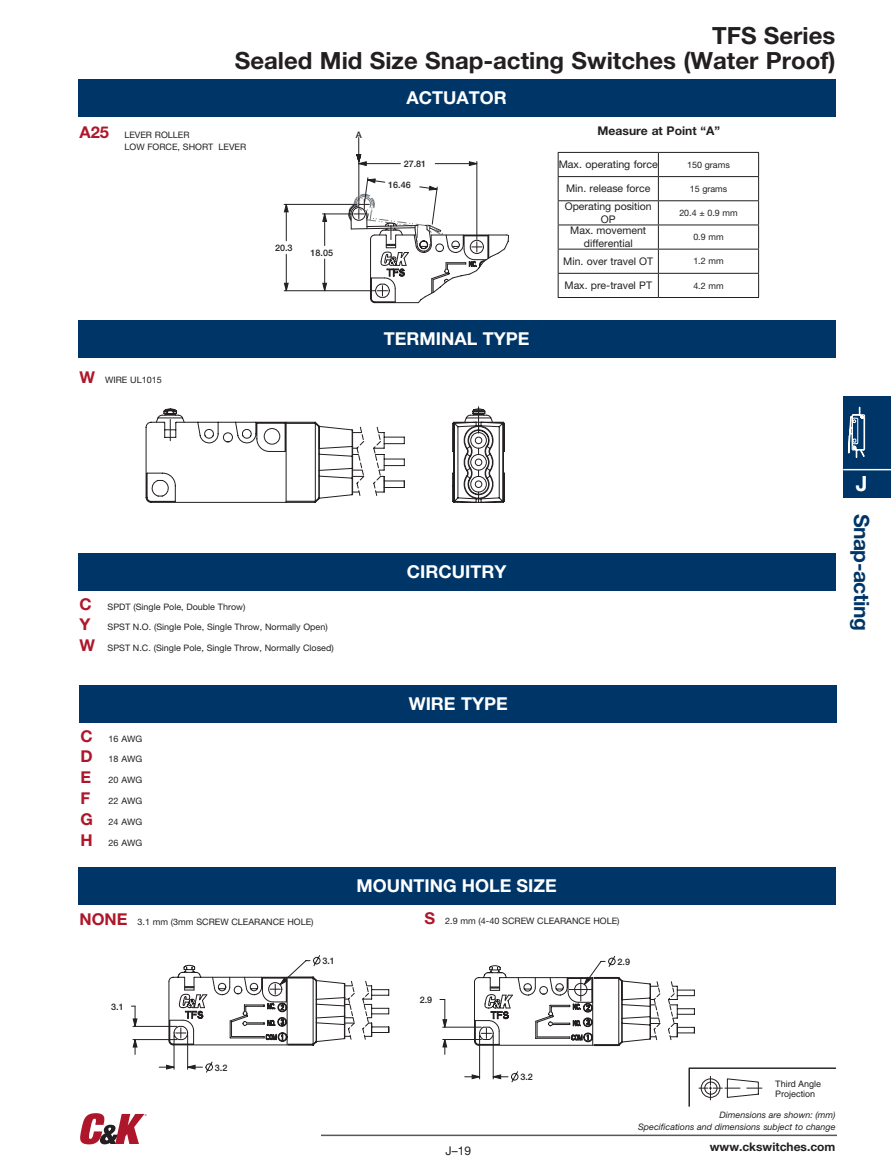
<style>
.page{position:relative;width:891px;height:1175px;background:#fff}
.page>*{position:absolute;margin:0;border:0;box-sizing:border-box;transform-origin:0 0}
.Page_head_left{font:700 23.7px "Helvetica Neue LT Std";color:#231f20}
.t1{font:700 21px "Helvetica Neue";letter-spacing:-.025em;color:#003667}
.t2{font:700 21px "Helvetica Neue";color:#fff}
.Category_head_-_wht{font:700 17.85px "Helvetica Neue LT Std";color:#fff}
.Main_head{font:700 12px "Helvetica Neue LT Std";color:#231f20}
.t3{font:12px "Helvetica Neue LT Std";color:#231f20}
.footer-url{font:700 11.85px "Helvetica Neue LT Std";color:#231f20}
.t4{font:10.5px/12.6px "Helvetica Neue LT Std";color:#231f20;text-align:center}
.t5{font:500 9px "Helvetica Neue";color:#231f20}
.Main_head-2{font:8.85px "Helvetica Neue LT Std";color:#231f20}
.footer-dim{font:italic 8.85px/11.9px "Helvetica Neue LT Std";color:#231f20;text-align:right}
.t6{font:8.85px/10.6px "Helvetica";color:#231f20}
.s1{font-weight:700;font-size:16.35px;color:#ae172b}
</style>
<div class="page">
<svg style="left:131px;top:955px;width:259px;height:115px"></svg>
<div style="left:844px;top:395px;width:47px;height:102px;background:#003667"></div>
<hr style="left:844px;top:469px;width:47px;height:1px;background:#fff">
<svg style="left:848px;top:406px;width:17px;height:52px"></svg>
<hr style="left:321px;top:1134px;width:516px;height:2px;background:#57585a">
<svg style="left:80px;top:1113px;width:67px;height:31px"></svg>
<div style="left:78px;top:79px;width:758px;height:37px;background:#003667"></div>
<svg style="left:283px;top:137px;width:226px;height:167px"></svg>
<svg style="left:558px;top:152px;width:201px;height:145px"></svg>
<hr style="left:558px;top:297px;width:100px;height:1px;background:#231f20">
<hr style="left:658px;top:297px;width:101px;height:1px;background:#231f20">
<div style="left:78px;top:320px;width:758px;height:38px;background:#003667"></div>
<svg style="left:146px;top:407px;width:359px;height:96px"></svg>
<div style="left:78px;top:867px;width:758px;height:37px;background:#003667"></div>
<div style="left:80px;top:685px;width:757px;height:37px;background:#003667"></div>
<div style="left:78px;top:553px;width:758px;height:37px;background:#003667"></div>
<svg style="left:442px;top:956px;width:394px;height:150px"></svg>
<p class="Page_head_left" style="left:712px;top:21px;width:125px">TFS Series</p>
<p class="Page_head_left" style="left:235px;top:46px;width:602px">Sealed Mid Size Snap-acting Switches (Water Proof)</p>
<p class="Category_head_-_wht" style="left:407px;top:87px;width:102px">ACTUATOR</p>
<p class="Main_head-2" style="left:80px;top:129px;width:112px"><span class="s1">A25</span> LEVER ROLLER</p>
<p class="t5" style="left:356px;top:129px;width:8px">A</p>
<p class="Main_head-2" style="left:125px;top:141px;width:123px">LOW FORCE, SHORT LEVER</p>
<p class="t5" style="left:275px;top:242px;width:19px">20.3</p>
<p class="t5" style="left:311px;top:247px;width:24px">18.05</p>
<p class="t5" style="left:404px;top:158px;width:24px">27.81</p>
<p class="t5" style="left:388px;top:179px;width:24px">16.46</p>
<p class="Main_head-2" style="left:80px;top:374px;width:84px"><span class="s1">W</span> WIRE UL1015</p>
<p class="Category_head_-_wht" style="left:384px;top:328px;width:147px">TERMINAL TYPE</p>
<p class="Main_head" style="left:598px;top:124px;width:124px">Measure at Point “A”</p>
<p class="t4" style="left:559px;top:158px;width:101px">Max. operating force</p>
<p class="Main_head-2" style="left:687px;top:159px;width:44px">150 grams</p>
<p class="t4" style="left:566px;top:182px;width:86px">Min. release force</p>
<p class="Main_head-2" style="left:690px;top:183px;width:39px">15 grams</p>
<p class="t4" style="left:565px;top:200px;width:89px">Operating position<br>OP</p>
<p class="Main_head-2" style="left:679px;top:208px;width:60px">20.4 ± 0.9 mm</p>
<p class="t4" style="left:570px;top:224px;width:77px">Max. movement differential</p>
<p class="Main_head-2" style="left:693px;top:232px;width:32px">0.9 mm</p>
<p class="t4" style="left:563px;top:255px;width:91px">Min. over travel OT</p>
<p class="Main_head-2" style="left:693px;top:256px;width:32px">1.2 mm</p>
<p class="t4" style="left:565px;top:279px;width:89px">Max. pre-travel PT</p>
<p class="Main_head-2" style="left:693px;top:280px;width:32px">4.2 mm</p>
<p class="Main_head-2" style="left:80px;top:601px;width:167px"><span class="s1">C</span> SPDT (Single Pole, Double Throw)</p>
<p class="Main_head-2" style="left:80px;top:622px;width:250px"><span class="s1">Y</span> SPST N.O. (Single Pole, Single Throw, Normally Open)</p>
<p class="Main_head-2" style="left:80px;top:643px;width:256px"><span class="s1">W</span> SPST N.C. (Single Pole, Single Throw, Normally Closed)</p>
<p class="Main_head-2" style="left:81px;top:733px;width:63px"><span class="s1">C</span> 16 AWG</p>
<p class="Main_head-2" style="left:81px;top:754px;width:63px"><span class="s1">D</span> 18 AWG</p>
<p class="Main_head-2" style="left:81px;top:775px;width:63px"><span class="s1">E</span> 20 AWG</p>
<p class="Main_head-2" style="left:81px;top:795px;width:63px"><span class="s1">F</span> 22 AWG</p>
<p class="Main_head-2" style="left:81px;top:816px;width:63px"><span class="s1">G</span> 24 AWG</p>
<p class="Main_head-2" style="left:81px;top:837px;width:63px"><span class="s1">H</span> 26 AWG</p>
<p class="Category_head_-_wht" style="left:407px;top:560px;width:101px">CIRCUITRY</p>
<p class="Category_head_-_wht" style="left:409px;top:692px;width:101px">WIRE TYPE</p>
<p class="Category_head_-_wht" style="left:357px;top:874px;width:202px">MOUNTING HOLE SIZE</p>
<p class="Main_head-2" style="left:80px;top:916px;width:236px"><span class="s1">NONE</span> 3.1 mm (3mm SCREW CLEARANCE HOLE)</p>
<p class="Main_head-2" style="left:424px;top:915px;width:197px"><span class="s1">S</span> 2.9 mm (4-40 SCREW CLEARANCE HOLE)</p>
<p class="t5" style="left:111px;top:1001px;width:14px">3.1</p>
<p class="t5" style="left:322px;top:955px;width:14px">3.1</p>
<p class="t5" style="left:420px;top:994px;width:14px">2.9</p>
<p class="t5" style="left:618px;top:956px;width:14px">2.9</p>
<p class="t2" style="left:856px;top:471px;width:13px">J</p>
<p class="t1" style="left:875px;top:514px;width:118px;rotate:90deg">Snap-acting</p>
<p class="t5" style="left:215px;top:1062px;width:14px">3.2</p>
<p class="t3" style="left:445px;top:1143px;width:27px">J–19</p>
<p class="t5" style="left:520px;top:1071px;width:14px">3.2</p>
<p class="t6" style="left:775px;top:1078px;width:47px">Third Angle<br>Projection</p>
<p class="footer-dim" style="left:638px;top:1108px;width:199px">Dimensions are shown: (mm)<br>Specifications and dimensions subject to change</p>
<p class="footer-url" style="left:710px;top:1139px;width:127px">www.ckswitches.com</p>
</div>
